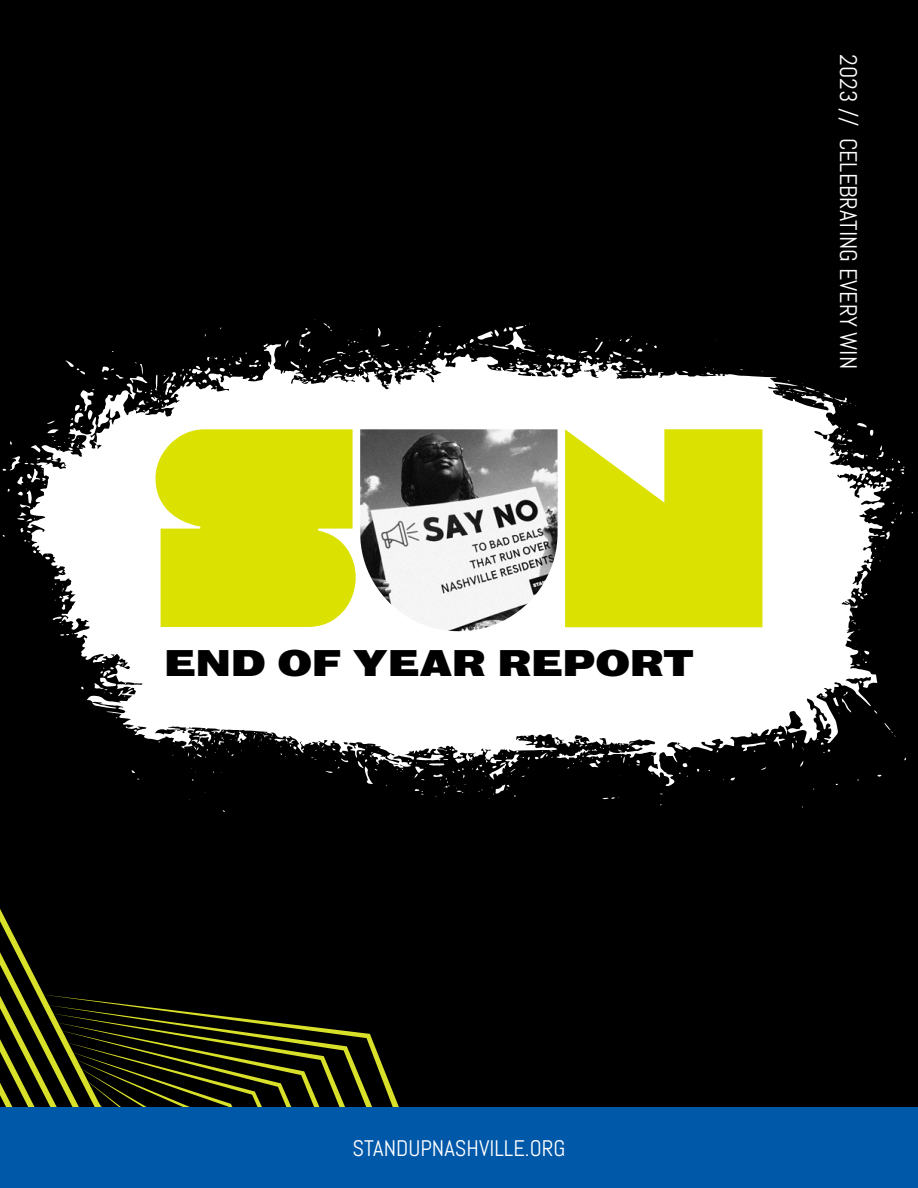
<style>
.page{position:relative;width:918px;height:1188px;background:#000}
.page>*{position:absolute;margin:0;border:0;box-sizing:border-box;transform-origin:0 0}
.t1{font:900 33.75px "Bureau Grot Wide";color:#000}
.t2{font:24px "Abel";color:#fff}
.t3{font:22.5px "Abel";color:#fff}
</style>
<div class="page">
<svg style="left:379px;top:1057px;width:20px;height:50px"></svg>
<svg style="left:354px;top:1032px;width:25px;height:75px"></svg>
<svg style="left:327px;top:1028px;width:27px;height:79px"></svg>
<svg style="left:0;top:909px;width:327px;height:198px"></svg>
<div style="left:0;top:1107px;width:918px;height:81px;background:#0058a9"></div>
<svg style="left:2px;top:319px;width:911px;height:493px"></svg>
<svg style="left:156px;top:429px;width:200px;height:198px;background:#dde314"></svg>
<img style="left:360px;top:429px;width:198px;height:202px">
<svg style="left:565px;top:429px;width:197px;height:198px;background:#dee319"></svg>
<h1 class="t1" style="left:165px;top:642px;width:531px">END OF YEAR REPORT</h1>
<p class="t2" style="left:864px;top:54px;width:316px;rotate:90deg">2023 // CELEBRATING EVERY WIN</p>
<p class="t3" style="left:352px;top:1134px;width:215px">STANDUPNASHVILLE.ORG</p>
</div>
